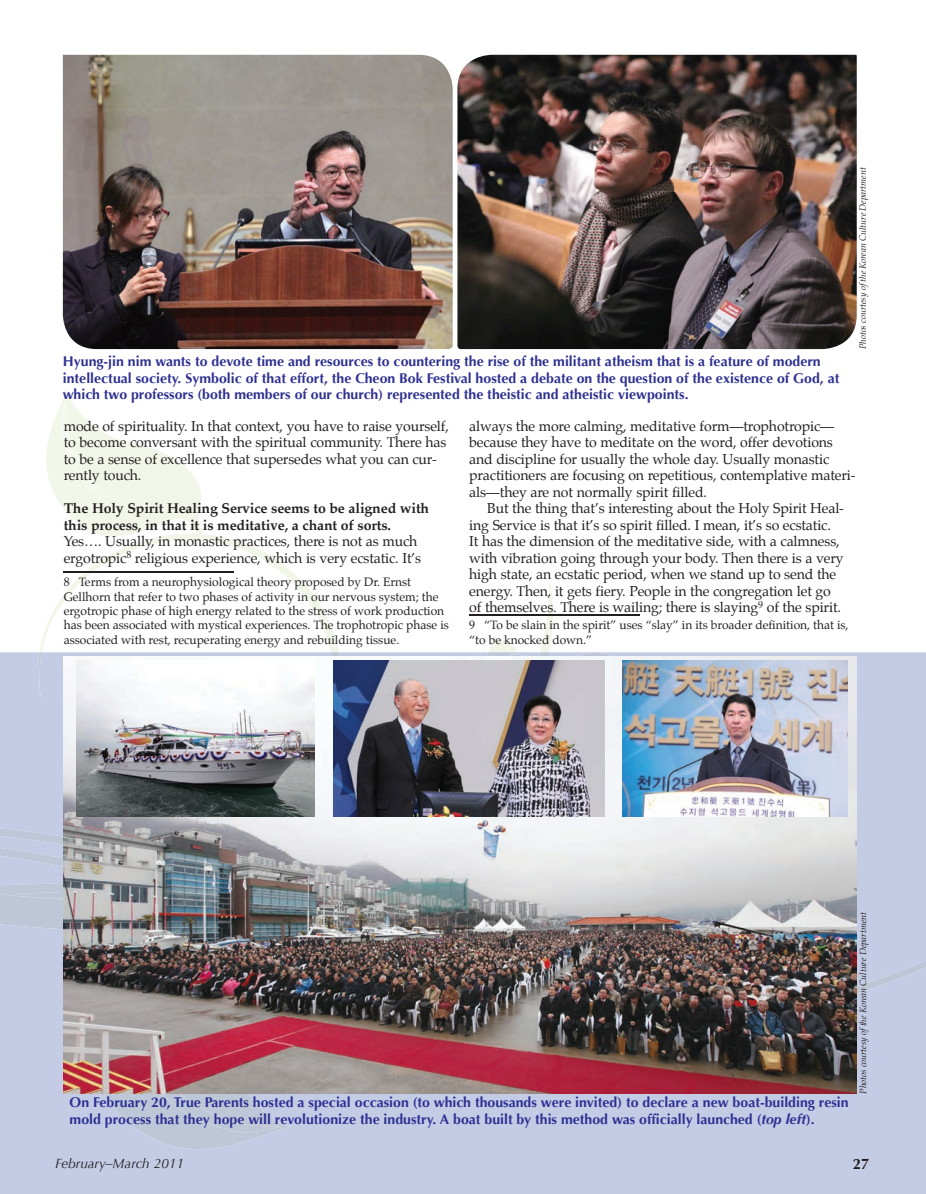
<style>
.page{position:relative;width:926px;height:1194px;background:#fff}
.page>*{position:absolute;margin:0;border:0;box-sizing:border-box;transform-origin:0 0}
.t1{font:700 15px "Optima";color:#231f20}
.t2{font:14.1px/16.5px "Palatino";letter-spacing:-.01em;color:#231f20}
.t3{font:700 14.1px/16.5px "Optima";color:#2e3092}
.t4{font:700 14.1px/16.5px "Palatino";letter-spacing:-.01em;color:#231f20}
.t5{font:italic 13.5px "Optima";color:#231f20}
.t6{font:12px/14.4px "Palatino";color:#231f20}
.t7{font:italic 9px "Palatino";letter-spacing:-.01em;color:#231f20}
.s1{font-style:italic}
</style>
<div class="page">
<svg style="left:40px;top:389px;width:513px;height:263px"></svg>
<svg style="left:61px;top:396px;width:132px;height:124px"></svg>
<div style="left:0;top:1024px;width:926px;height:170px;background:#c3cbe5"></div>
<div style="left:662px;top:652px;width:264px;height:372px;background:#c3cbe5"></div>
<svg style="left:0;top:652px;width:662px;height:497px;background:#c2cae3"></svg>
<svg style="left:121px;top:1094px;width:159px;height:38px;background:#bec7d9"></svg>
<svg style="left:465px;top:636px;width:191px;height:20px"></svg>
<hr style="left:64px;top:571px;width:170px;height:1px;background:#231f20">
<hr style="left:469px;top:614px;width:170px;height:2px;background:#231f20">
<img style="left:457px;top:55px;width:400px;height:294px">
<img style="left:63px;top:55px;width:390px;height:294px">
<img style="left:64px;top:656px;width:793px;height:438px">
<img style="left:333px;top:661px;width:271px;height:155px">
<img style="left:76px;top:661px;width:238px;height:155px">
<img style="left:622px;top:661px;width:226px;height:155px">
<svg style="left:0;top:1189px;width:5px;height:5px"></svg>
<svg style="left:921px;top:1189px;width:5px;height:5px"></svg>
<p class="t3" style="left:63px;top:353px;width:778px">Hyung-jin nim wants to devote time and resources to countering the rise of the militant atheism that is a feature of modern intellectual society. Symbolic of that effort, the Cheon Bok Festival hosted a debate on the question of the existence of God, at which two professors (both members of our church) represented the theistic and atheistic viewpoints.</p>
<p class="t7" style="left:857px;top:349px;width:183px;rotate:-90deg">Photos courtesy ofthe Korean Culture Department</p>
<p class="t2" style="left:64px;top:419px;width:387px">mode of spirituality. In that context, you have to raise yourself, to become conversant with the spiritual community. There has to be a sense of excellence that supersedes what you can cur&shy;rently touch.</p>
<p class="t4" style="left:64px;top:502px;width:367px">The Holy Spirit Healing Service seems to be aligned with this process, in that it is meditative, a chant of sorts.</p>
<p class="t2" style="left:64px;top:534px;width:359px">Yes…. Usually, in monastic practices, there is not as much ergotropic<sup>8</sup> religious experience, which is very ecstatic. It’s</p>
<p class="t6" style="left:64px;top:576px;width:387px">8 Terms from a neurophysiological theory proposed by Dr. Ernst Gellhorn that refer to two phases of activity in our nervous system; the ergotropic phase of high energy related to the stress of work production has been associated with mystical experiences. The trophotropic phase is associated with rest, recuperating energy and rebuilding tissue.</p>
<p class="t2" style="left:469px;top:419px;width:388px">always the more calming, meditative form—trophotropic— because they have to meditate on the word, offer devotions and discipline for usually the whole day. Usually monastic practitioners are focusing on repetitious, contemplative materi&shy;als—they are not normally spirit filled.</p>
<p class="t2" style="left:469px;top:501px;width:376px;text-indent:18px">But the thing that’s interesting about the Holy Spirit Heal&shy;ing Service is that it’s so spirit filled. I mean, it’s so ecstatic.<br>It has the dimension of the meditative side, with a calmness, with vibration going through your body. Then there is a very high state, an ecstatic period, when we stand up to send the energy. Then, it gets fiery. People in the congregation let go of themselves. There is wailing; there is slaying<sup>9</sup> of the spirit.</p>
<p class="t6" style="left:469px;top:619px;width:381px">9 “To be slain in the spirit” uses “slay” in its broader definition, that is, “to be knocked down.”</p>
<p class="t7" style="left:858px;top:1094px;width:183px;rotate:-90deg">Photos courtesy ofthe Korean Culture Department</p>
<p class="t3" style="left:70px;top:1094px;width:780px">On February 20, True Parents hosted a special occasion (to which thousands were invited) to declare a new boat-building resin mold process that they hope will revolutionize the industry. A boat built by this method was officially launched (<span class="s1">top left</span>).</p>
<p class="t5" style="left:55px;top:1155px;width:130px">February–March 2011</p>
<p class="t1" style="left:853px;top:1155px;width:18px">27</p>
</div>
